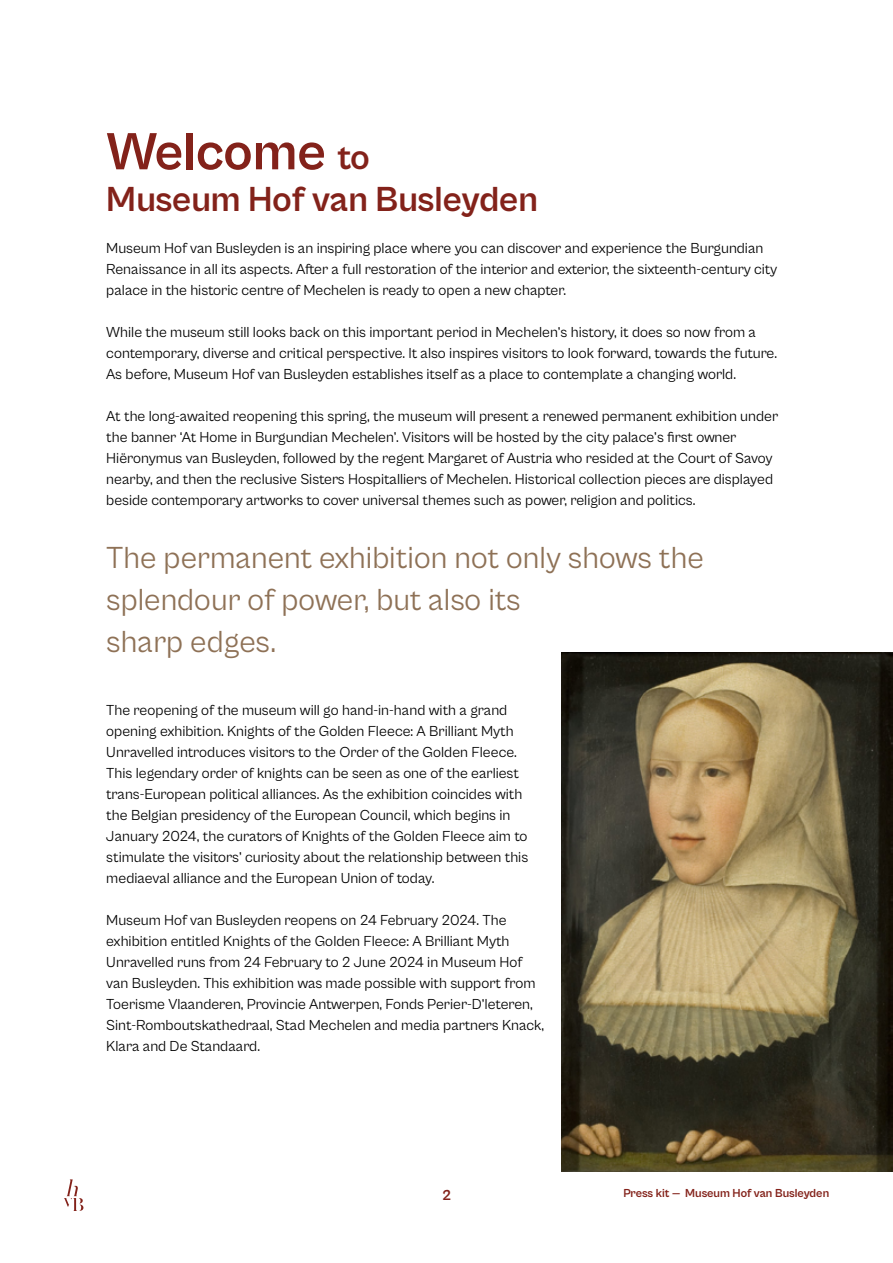
<style>
.page{position:relative;width:893px;height:1263px;background:#fff}
.page>*{position:absolute;margin:0;border:0;box-sizing:border-box;transform-origin:0 0}
.t1{font:700 54px "Cabinet Grotesk";color:#83221a}
.t2{font:700 36px "Cabinet Grotesk";color:#83221a}
.t3{font:31.5px/42px "Cabinet Grotesk";color:#8e7156}
.t4{font:15px/21px "Cabinet Grotesk";color:#000}
.t5{font:700 15px "Cabinet Grotesk";color:#83221a}
.t6{font:700 12px "Cabinet Grotesk";letter-spacing:-.005em;color:#83221a}
.s1{font-size:36px}
</style>
<div class="page">
<img style="left:561px;top:653px;width:332px;height:518px">
<svg style="left:64px;top:1179px;width:19px;height:32px"></svg>
<h1 class="t1" style="left:106px;top:123px;width:265px">Welcome <span class="s1">to</span></h1>
<h2 class="t2" style="left:106px;top:180px;width:433px">Museum Hof van Busleyden</h2>
<p class="t4" style="left:106px;top:238px;width:672px">Museum Hof van Busleyden is an inspiring place where you can discover and experience the Burgundian<br>Renaissance in all its aspects. After a full restoration of the interior and exterior, the sixteenth-century city palace in the historic centre of Mechelen is ready to open a new chapter.</p>
<p class="t4" style="left:106px;top:322px;width:672px">While the museum still looks back on this important period in Mechelen’s history, it does so now from a contemporary, diverse and critical perspective. It also inspires visitors to look forward, towards the future.<br>As before, Museum Hof van Busleyden establishes itself as a place to contemplate a changing world.</p>
<p class="t4" style="left:106px;top:406px;width:673px">At the long-awaited reopening this spring, the museum will present a renewed permanent exhibition under the banner ‘At Home in Burgundian Mechelen’. Visitors will be hosted by the city palace’s first owner Hiëronymus van Busleyden, followed by the regent Margaret of Austria who resided at the Court of Savoy nearby, and then the reclusive Sisters Hospitalliers of Mechelen. Historical collection pieces are displayed beside contemporary artworks to cover universal themes such as power, religion and politics.</p>
<h3 class="t3" style="left:106px;top:537px;width:599px">The permanent exhibition not only shows the splendour of power, but also its<br>sharp edges.</h3>
<p class="t4" style="left:106px;top:700px;width:423px">The reopening of the museum will go hand-in-hand with a grand opening exhibition. Knights of the Golden Fleece: A Brilliant Myth Unravelled introduces visitors to the Order of the Golden Fleece.<br>This legendary order of knights can be seen as one of the earliest trans-European political alliances. As the exhibition coincides with the Belgian presidency of the European Council, which begins in January 2024, the curators of Knights of the Golden Fleece aim to stimulate the visitors’ curiosity about the relationship between this mediaeval alliance and the European Union of today.</p>
<p class="t4" style="left:106px;top:910px;width:439px">Museum Hof van Busleyden reopens on 24 February 2024. The exhibition entitled Knights of the Golden Fleece: A Brilliant Myth Unravelled runs from 24 February to 2 June 2024 in Museum Hof van Busleyden. This exhibition was made possible with support from Toerisme Vlaanderen, Provincie Antwerpen, Fonds Perier-D’Ieteren, Sint-Romboutskathedraal, Stad Mechelen and media partners Knack, Klara and De Standaard.</p>
<p class="t5" style="left:442px;top:1187px;width:10px">2</p>
<p class="t6" style="left:623px;top:1187px;width:207px">Press kit — Museum Hof van Busleyden</p>
</div>
